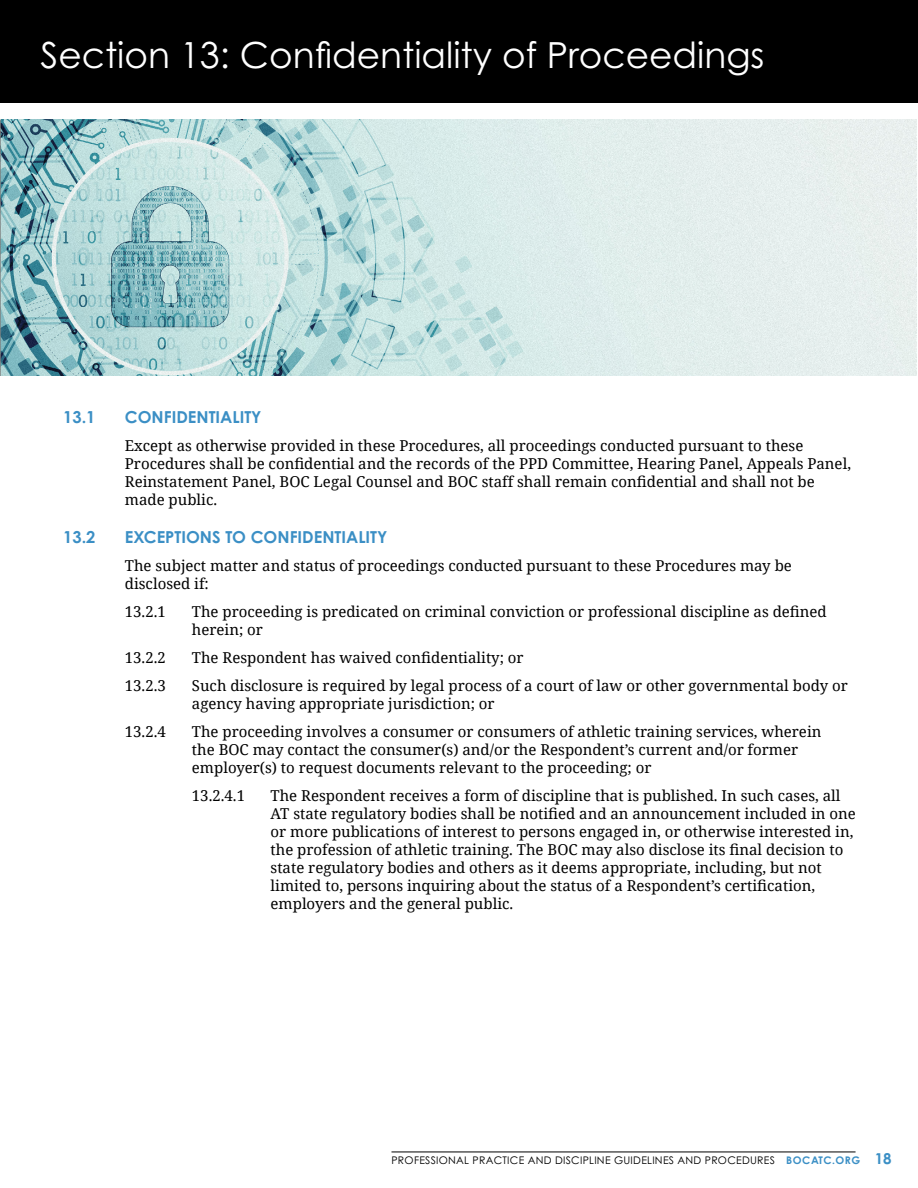
<style>
.page{position:relative;width:918px;height:1188px;background:#fff}
.page>*{position:absolute;margin:0;border:0;box-sizing:border-box;transform-origin:0 0}
.t1{font:36px "Century Gothic Pro";color:#fff}
.t2{font:700 16.5px "Century Gothic Pro";color:#3b8fc5}
.t3{font:15px/18px "Noto Serif";color:#000}
.t4{font:10.5px "Century Gothic Pro";letter-spacing:.025em;color:#000}
.s1{font-weight:700;color:#3b8fc5}
.s2{font-weight:700;font-size:15px;color:#3b8fc5}
</style>
<div class="page">
<hr style="left:392px;top:1152px;width:464px;height:1px;background:#000">
<div style="left:0;top:0;width:918px;height:103px;background:#000"></div>
<img style="left:0;top:120px;width:916px;height:256px">
<h1 class="t1" style="left:40px;top:33px;width:726px">Section 13: Confidentiality of Proceedings</h1>
<p class="t2" style="left:63px;top:407px;width:34px">13.1</p>
<p class="t2" style="left:125px;top:407px;width:138px">CONFIDENTIALITY</p>
<p class="t3" style="left:125px;top:436px;width:728px">Except as otherwise provided in these Procedures, all proceedings conducted pursuant to these Procedures shall be confidential and the records of the PPD Committee, Hearing Panel, Appeals Panel, Reinstatement Panel, BOC Legal Counsel and BOC staff shall remain confidential and shall not be made public.</p>
<p class="t2" style="left:63px;top:526px;width:34px">13.2</p>
<p class="t2" style="left:125px;top:526px;width:264px">EXCEPTIONS TO CONFIDENTIALITY</p>
<p class="t3" style="left:125px;top:556px;width:669px">The subject matter and status of proceedings conducted pursuant to these Procedures may be disclosed if:</p>
<p class="t3" style="left:125px;top:602px;width:43px">13.2.1</p>
<p class="t3" style="left:192px;top:602px;width:636px">The proceeding is predicated on criminal conviction or professional discipline as defined herein; or</p>
<p class="t3" style="left:125px;top:648px;width:43px">13.2.2</p>
<p class="t3" style="left:192px;top:648px;width:333px">The Respondent has waived confidentiality; or</p>
<p class="t3" style="left:125px;top:676px;width:43px">13.2.3</p>
<p class="t3" style="left:192px;top:676px;width:658px">Such disclosure is required by legal process of a court of law or other governmental body or agency having appropriate jurisdiction; or</p>
<p class="t3" style="left:125px;top:722px;width:43px">13.2.4</p>
<p class="t3" style="left:192px;top:722px;width:631px">The proceeding involves a consumer or consumers of athletic training services, wherein the BOC may contact the consumer(s) and/or the Respondent’s current and/or former employer(s) to request documents relevant to the proceeding; or</p>
<p class="t3" style="left:192px;top:786px;width:55px">13.2.4.1</p>
<p class="t3" style="left:271px;top:786px;width:587px">The Respondent receives a form of discipline that is published. In such cases, all AT state regulatory bodies shall be notified and an announcement included in one or more publications of interest to persons engaged in, or otherwise interested in, the profession of athletic training. The BOC may also disclose its final decision to state regulatory bodies and others as it deems appropriate, including, but not limited to, persons inquiring about the status of a Respondent’s certification, employers and the general public.</p>
<p class="t4" style="left:392px;top:1154px;width:502px">PROFESSIONAL PRACTICE AND DISCIPLINE GUIDELINES AND PROCEDURES <span class="s1">BOCATC.ORG</span> <span class="s2">18</span></p>
</div>
